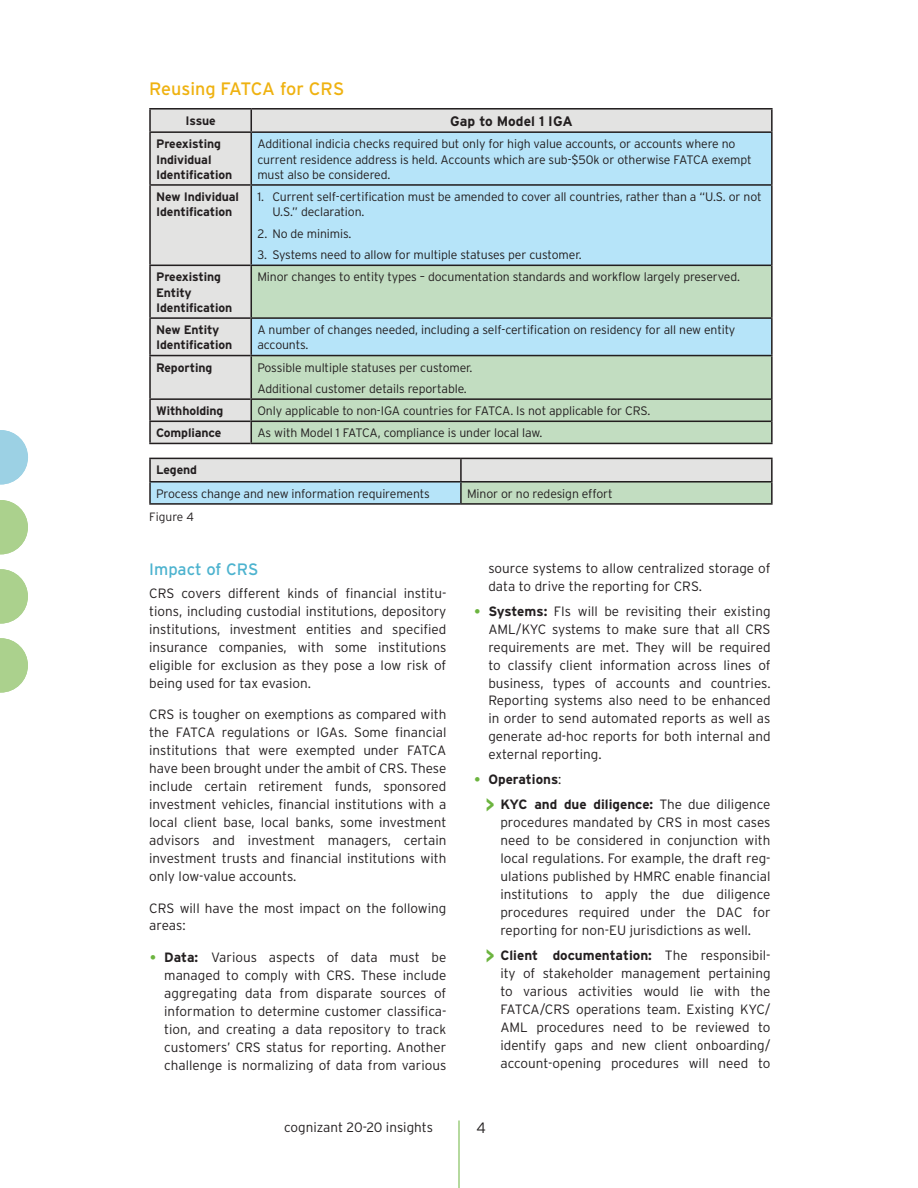
<style>
.page{position:relative;width:918px;height:1188px;background:#fff}
.page>*{position:absolute;margin:0;border:0;box-sizing:border-box;transform-origin:0 0}
.t1{font:18px "Interstate";color:#efb211}
.t2{font:16.5px "Interstate";color:#4db3cf}
.t3{font:300 15px "Interstate";color:#231f20}
.t4{font:700 13.8px "Interstate";color:#231f20}
.t5{font:300 13.5px/18px "Interstate";color:#231f20;text-align:justify}
.t6{font:700 13.5px/24.8px "Interstate";color:#231f20}
.t7{font:300 12.3px/15.3px "Interstate";letter-spacing:-.01em;color:#231f20}
.t8{font:700 12.3px/15.3px "Interstate";letter-spacing:-.01em;color:#231f20}
.t9{font:300 12px "Interstate";color:#231f20}
.s1{font-size:21px;color:#6cb43f}
.s2{font-weight:700}
.s3{font-weight:300;font-size:21px;color:#6cb43f}
.s4{font-weight:300}
.s5{font-weight:700;font-size:21px;color:#6cb43f}
</style>
<div class="page">
<svg style="left:0;top:430px;width:28px;height:54px"></svg>
<svg style="left:0;top:500px;width:28px;height:54px"></svg>
<svg style="left:0;top:569px;width:28px;height:55px"></svg>
<svg style="left:0;top:638px;width:28px;height:55px"></svg>
<hr style="left:459px;top:1120px;width:1px;height:68px;background:#6cb43f">
<div style="left:151px;top:110px;width:620px;height:333px;background:#e3e3e2"></div>
<div style="left:252px;top:133px;width:519px;height:132px;background:#b6e4f9"></div>
<svg style="left:252px;top:266px;width:519px;height:177px;background:#bedccb"></svg>
<hr style="left:149px;top:108px;width:102px;height:2px;background:#231f20">
<hr style="left:149px;top:110px;width:2px;height:21px;background:#231f20">
<hr style="left:251px;top:108px;width:522px;height:2px;background:#231f20">
<hr style="left:250px;top:110px;width:2px;height:21px;background:#231f20">
<hr style="left:771px;top:110px;width:2px;height:21px;background:#231f20">
<hr style="left:149px;top:131px;width:102px;height:2px;background:#231f20">
<hr style="left:149px;top:133px;width:2px;height:51px;background:#231f20">
<hr style="left:251px;top:131px;width:522px;height:2px;background:#231f20">
<hr style="left:149px;top:184px;width:101px;height:2px;background:#231f20">
<hr style="left:149px;top:186px;width:2px;height:79px;background:#231f20">
<hr style="left:771px;top:186px;width:2px;height:79px;background:#231f20">
<hr style="left:149px;top:265px;width:101px;height:1px;background:#231f20">
<hr style="left:149px;top:266px;width:2px;height:51px;background:#231f20">
<hr style="left:149px;top:317px;width:101px;height:2px;background:#231f20">
<hr style="left:149px;top:319px;width:2px;height:36px;background:#231f20">
<hr style="left:149px;top:355px;width:101px;height:1px;background:#231f20">
<hr style="left:149px;top:356px;width:2px;height:42px;background:#231f20">
<hr style="left:149px;top:398px;width:101px;height:2px;background:#231f20">
<hr style="left:149px;top:400px;width:2px;height:21px;background:#231f20">
<hr style="left:149px;top:421px;width:101px;height:1px;background:#231f20">
<hr style="left:149px;top:422px;width:2px;height:21px;background:#231f20">
<hr style="left:149px;top:443px;width:101px;height:1px;background:#231f20">
<hr style="left:250px;top:186px;width:2px;height:79px;background:#231f20">
<hr style="left:250px;top:356px;width:2px;height:42px;background:#231f20">
<hr style="left:250px;top:400px;width:2px;height:21px;background:#231f20">
<hr style="left:250px;top:422px;width:2px;height:21px;background:#231f20">
<hr style="left:771px;top:356px;width:2px;height:43px;background:#231f20">
<hr style="left:771px;top:399px;width:2px;height:22px;background:#231f20">
<hr style="left:771px;top:421px;width:2px;height:22px;background:#231f20">
<hr style="left:250px;top:398px;width:521px;height:2px;background:#231f20">
<hr style="left:250px;top:421px;width:521px;height:1px;background:#231f20">
<hr style="left:250px;top:443px;width:523px;height:1px;background:#231f20">
<hr style="left:250px;top:319px;width:2px;height:36px;background:#231f20">
<hr style="left:771px;top:319px;width:2px;height:36px;background:#231f20">
<hr style="left:250px;top:355px;width:523px;height:1px;background:#231f20">
<hr style="left:250px;top:133px;width:2px;height:51px;background:#231f20">
<hr style="left:771px;top:133px;width:2px;height:51px;background:#231f20">
<hr style="left:250px;top:184px;width:523px;height:2px;background:#231f20">
<hr style="left:250px;top:266px;width:2px;height:51px;background:#231f20">
<hr style="left:250px;top:265px;width:521px;height:1px;background:#231f20">
<hr style="left:771px;top:265px;width:2px;height:52px;background:#231f20">
<hr style="left:250px;top:317px;width:523px;height:2px;background:#231f20">
<div style="left:151px;top:459px;width:620px;height:22px;background:#e3e3e2"></div>
<div style="left:150px;top:482px;width:311px;height:22px;background:#b6e4f9"></div>
<div style="left:461px;top:482px;width:311px;height:22px;background:#c2ddc1"></div>
<hr style="left:149px;top:458px;width:312px;height:1px;background:#231f20">
<hr style="left:149px;top:459px;width:2px;height:22px;background:#231f20">
<hr style="left:461px;top:458px;width:312px;height:1px;background:#231f20">
<hr style="left:460px;top:459px;width:2px;height:22px;background:#231f20">
<hr style="left:771px;top:459px;width:2px;height:22px;background:#231f20">
<hr style="left:149px;top:481px;width:312px;height:2px;background:#231f20">
<hr style="left:461px;top:481px;width:312px;height:2px;background:#231f20">
<hr style="left:771px;top:483px;width:2px;height:20px;background:#231f20">
<hr style="left:461px;top:503px;width:312px;height:2px;background:#231f20">
<hr style="left:149px;top:483px;width:2px;height:20px;background:#231f20">
<hr style="left:460px;top:483px;width:2px;height:20px;background:#231f20">
<hr style="left:149px;top:503px;width:312px;height:2px;background:#231f20">
<h1 class="t1" style="left:149px;top:78px;width:197px">Reusing FATCA for CRS</h1>
<p class="t8" style="left:185px;top:113px;width:32px">Issue</p>
<p class="t4" style="left:450px;top:113px;width:124px">Gap to Model 1 IGA</p>
<p class="t8" style="left:156px;top:136px;width:78px">Preexisting<br>Individual<br>Identification</p>
<p class="t7" style="left:257px;top:136px;width:496px">Additional indicia checks required but only for high value accounts, or accounts where no current residence address is held. Accounts which are sub-$50k or otherwise FATCA exempt must also be considered.</p>
<p class="t8" style="left:156px;top:189px;width:84px">New Individual<br>Identification</p>
<p class="t7" style="left:272px;top:189px;width:491px;text-indent:-15px">1. Current self-certification must be amended to cover all countries, rather than a “U.S. or not<br>U.S.” declaration.</p>
<p class="t7" style="left:257px;top:226px;width:96px">2. No de minimis.</p>
<p class="t7" style="left:257px;top:247px;width:326px">3. Systems need to allow for multiple statuses per customer.</p>
<p class="t8" style="left:156px;top:269px;width:78px">Preexisting<br>Entity<br>Identification</p>
<p class="t7" style="left:257px;top:269px;width:484px">Minor changes to entity types – documentation standards and workflow largely preserved.</p>
<p class="t8" style="left:156px;top:322px;width:78px">New Entity<br>Identification</p>
<p class="t7" style="left:257px;top:322px;width:480px">A number of changes needed, including a self-certification on residency for all new entity accounts.</p>
<p class="t8" style="left:156px;top:360px;width:58px">Reporting</p>
<p class="t7" style="left:257px;top:356px;width:217px;line-height:21.5px">Possible multiple statuses per customer.<br>Additional customer details reportable.</p>
<p class="t8" style="left:156px;top:403px;width:69px">Withholding</p>
<p class="t7" style="left:257px;top:403px;width:395px">Only applicable to non-IGA countries for FATCA. Is not applicable for CRS.</p>
<p class="t8" style="left:156px;top:425px;width:67px">Compliance</p>
<p class="t7" style="left:257px;top:425px;width:286px">As with Model 1 FATCA, compliance is under local law.</p>
<p class="t8" style="left:156px;top:462px;width:42px">Legend</p>
<p class="t7" style="left:156px;top:486px;width:275px">Process change and new information requirements</p>
<p class="t7" style="left:467px;top:486px;width:147px">Minor or no redesign effort</p>
<p class="t9" style="left:149px;top:510px;width:46px">Figure 4</p>
<p class="t2" style="left:149px;top:559px;width:111px">Impact of CRS</p>
<p class="t5" style="left:149px;top:584px;width:299px">CRS covers different kinds of financial institu&shy;tions, including custodial institutions, depository institutions, investment entities and specified insurance companies, with some institutions eligible for exclusion as they pose a low risk of being used for tax evasion.</p>
<p class="t5" style="left:149px;top:705px;width:299px">CRS is tougher on exemptions as compared with the FATCA regulations or IGAs. Some financial institutions that were exempted under FATCA have been brought under the ambit of CRS. These include certain retirement funds, sponsored investment vehicles, financial institutions with a local client base, local banks, some investment advisors and investment managers, certain investment trusts and financial institutions with only low-value accounts.</p>
<p class="t5" style="left:149px;top:899px;width:299px">CRS will have the most impact on the following areas:</p>
<p class="t5" style="left:164px;top:948px;width:284px;text-indent:-15px"><span class="s1">•</span> <span class="s2">Data:</span> Various aspects of data must be managed to comply with CRS. These include aggregating data from disparate sources of information to determine customer classifica&shy;tion, and creating a data repository to track customers’ CRS status for reporting. Another challenge is normalizing of data from various</p>
<p class="t5" style="left:488px;top:559px;width:284px">source systems to allow centralized storage of data to drive the reporting for CRS.</p>
<p class="t5" style="left:488px;top:602px;width:284px;text-indent:-15px"><span class="s1">•</span> <span class="s2">Systems:</span> FIs will be revisiting their existing AML/KYC systems to make sure that all CRS requirements are met. They will be required to classify client information across lines of business, types of accounts and countries.<br>Reporting systems also need to be enhanced in order to send automated reports as well as generate ad-hoc reports for both internal and external reporting.</p>
<p class="t6" style="left:485px;top:767px;width:287px;text-indent:-12px"><span class="s3">•</span> Operations<span class="s4">:<br></span><span class="s1">&gt;</span> KYC and due diligence: <span class="s4">The due diligence</span></p>
<p class="t5" style="left:500px;top:813px;width:272px">procedures mandated by CRS in most cases need to be considered in conjunction with local regulations. For example, the draft reg&shy;ulations published by HMRC enable financial institutions to apply the due diligence procedures required under the DAC for reporting for non-EU jurisdictions as well.</p>
<p class="t5" style="left:500px;top:946px;width:272px;text-indent:-15px"><span class="s5">&gt;</span> <span class="s2">Client documentation:</span> The responsibil&shy;ity of stakeholder management pertaining to various activities would lie with the FATCA/CRS operations team. Existing KYC/ AML procedures need to be reviewed to identify gaps and new client onboarding/ account-opening procedures will need to</p>
<p class="t5" style="left:284px;top:1118px;width:151px">cognizant 20-20 insights</p>
<p class="t3" style="left:477px;top:1119px;width:11px">4</p>
</div>
